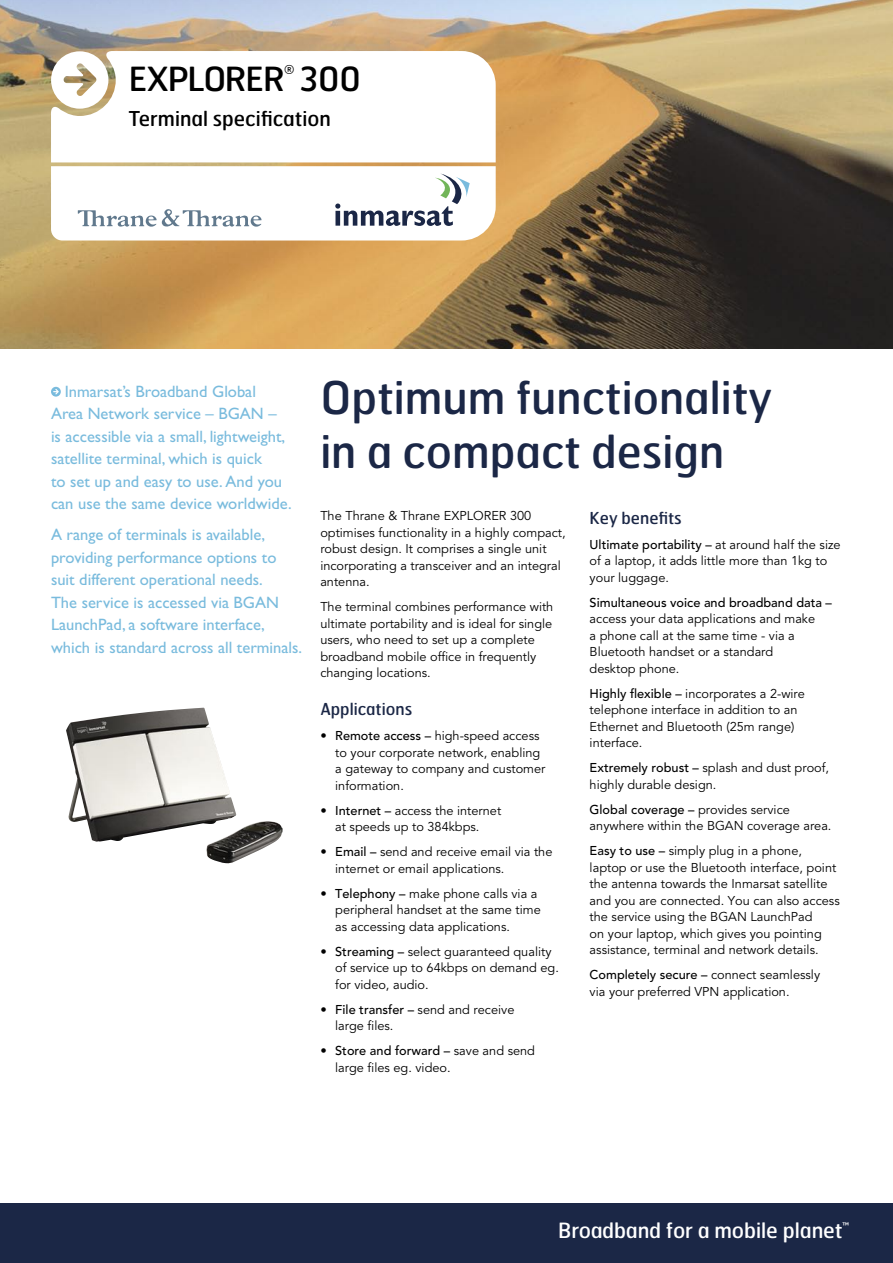
<style>
.page{position:relative;width:893px;height:1263px;background:#fff}
.page>*{position:absolute;margin:0;border:0;box-sizing:border-box;transform-origin:0 0}
.page_headline_Dark_blue{font:45px/54px "Hermes";color:#1b2746}
.BIG_LINE_1{font:33.3px "Hermes";letter-spacing:-.04em;color:#000}
.broadband_for_a_mobile_planet_tm{font:21px "Hermes";color:#fff}
.BIG_LINE_2{font:20.4px "Hermes";color:#000}
.STANDFIRST{font:16.5px/22.5px "Gill Sans";color:#79bbdd}
.Sub_section_Headline{font:16.5px "Hermes";color:#1b2746}
.COPY_AVENIR{font:12.75px/16.5px "Avenir";color:#000}
.COPY_AVENIR_Bullets{font:12.75px/16.5px "Avenir";color:#000}
.COPY_AVENIR_END{font:12.75px/16.5px "Avenir";color:#000}
.BIG_LINE_1-2{font:12.75px "Hermes";color:#000}
.s1{font-weight:500}
</style>
<div class="page">
<img style="left:0;top:0;width:893px;height:349px">
<svg style="left:51px;top:51px;width:445px;height:111px"></svg>
<div style="left:0;top:1203px;width:893px;height:60px;background:#1b2746"></div>
<svg style="left:51px;top:387px;width:10px;height:10px"></svg>
<svg style="left:51px;top:166px;width:445px;height:74px"></svg>
<img style="left:66px;top:708px;width:217px;height:155px">
<p class="BIG_LINE_1-2" style="left:285px;top:61px;width:11px">®</p>
<p class="BIG_LINE_2" style="left:129px;top:105px;width:203px">Terminal specification</p>
<p class="BIG_LINE_1" style="left:129px;top:57px;width:234px">EXPLORER 300</p>
<p class="STANDFIRST" style="left:51px;top:380px;width:242px;text-indent:14px">Inmarsat’s Broadband Global Area Network service – BGAN –<br>is accessible via a small, lightweight, satellite terminal, which is quick<br>to set up and easy to use. And you can use the same device worldwide.</p>
<p class="STANDFIRST" style="left:51px;top:523px;width:253px">A range of terminals is available, providing performance options to suit different operational needs.<br>The service is accessed via BGAN LaunchPad, a software interface, which is standard across all terminals.</p>
<p class="page_headline_Dark_blue" style="left:320px;top:369px;width:453px">Optimum functionality in a compact design</p>
<p class="COPY_AVENIR" style="left:320px;top:508px;width:247px">The Thrane &amp; Thrane EXPLORER 300 optimises functionality in a highly compact, robust design. It comprises a single unit incorporating a transceiver and an integral antenna.</p>
<p class="COPY_AVENIR_END" style="left:320px;top:599px;width:235px">The terminal combines performance with ultimate portability and is ideal for single users, who need to set up a complete broadband mobile office in frequently changing locations.</p>
<p class="Sub_section_Headline" style="left:320px;top:698px;width:93px">Applications</p>
<p class="COPY_AVENIR_Bullets" style="left:335px;top:728px;width:212px;text-indent:-15px">• <span class="s1">Remote access –</span> high-speed access to your corporate network, enabling a gateway to company and customer information.</p>
<p class="COPY_AVENIR_Bullets" style="left:320px;top:802px;width:182px;text-align:center">• <span class="s1">Internet –</span> access the internet at speeds up to 384kbps.</p>
<p class="COPY_AVENIR_Bullets" style="left:335px;top:844px;width:219px;text-indent:-15px">• <span class="s1">Email –</span> send and receive email via the internet or email applications.</p>
<p class="COPY_AVENIR_Bullets" style="left:335px;top:885px;width:207px;text-indent:-15px">• <span class="s1">Telephony –</span> make phone calls via a peripheral handset at the same time as accessing data applications.</p>
<p class="COPY_AVENIR_Bullets" style="left:335px;top:943px;width:225px;text-indent:-15px">• <span class="s1">Streaming –</span> select guaranteed quality of service up to 64kbps on demand eg. for video, audio.</p>
<p class="COPY_AVENIR_Bullets" style="left:335px;top:1001px;width:181px;text-indent:-15px">• <span class="s1">File transfer –</span> send and receive large files.</p>
<p class="COPY_AVENIR_Bullets" style="left:335px;top:1043px;width:201px;text-indent:-15px">• <span class="s1">Store and forward –</span> save and send large files eg. video.</p>
<p class="Sub_section_Headline" style="left:590px;top:507px;width:94px">Key benefits</p>
<p class="COPY_AVENIR" style="left:590px;top:537px;width:252px"><span class="s1">Ultimate portability –</span> at around half the size of a laptop, it adds little more than 1kg to your luggage.</p>
<p class="COPY_AVENIR" style="left:590px;top:595px;width:244px"><span class="s1">Simultaneous voice and broadband data – </span>access your data applications and make<br>a phone call at the same time - via a<br>Bluetooth handset or a standard<br>desktop phone.</p>
<p class="COPY_AVENIR" style="left:590px;top:686px;width:217px"><span class="s1">Highly flexible –</span> incorporates a 2-wire telephone interface in addition to an<br>Ethernet and Bluetooth (25m range) interface.</p>
<p class="COPY_AVENIR" style="left:590px;top:760px;width:241px"><span class="s1">Extremely robust –</span> splash and dust proof, highly durable design.</p>
<p class="COPY_AVENIR" style="left:590px;top:802px;width:243px"><span class="s1">Global coverage –</span> provides service anywhere within the BGAN coverage area.</p>
<p class="COPY_AVENIR" style="left:590px;top:843px;width:252px"><span class="s1">Easy to use –</span> simply plug in a phone, laptop or use the Bluetooth interface, point the antenna towards the Inmarsat satellite and you are connected. You can also access the service using the BGAN LaunchPad<br>on your laptop, which gives you pointing assistance, terminal and network details.</p>
<p class="COPY_AVENIR" style="left:590px;top:967px;width:232px"><span class="s1">Completely secure –</span> connect seamlessly via your preferred VPN application.</p>
<p class="broadband_for_a_mobile_planet_tm" style="left:558px;top:1217px;width:292px">Broadband for a mobile planet<sup>™</sup></p>
</div>
